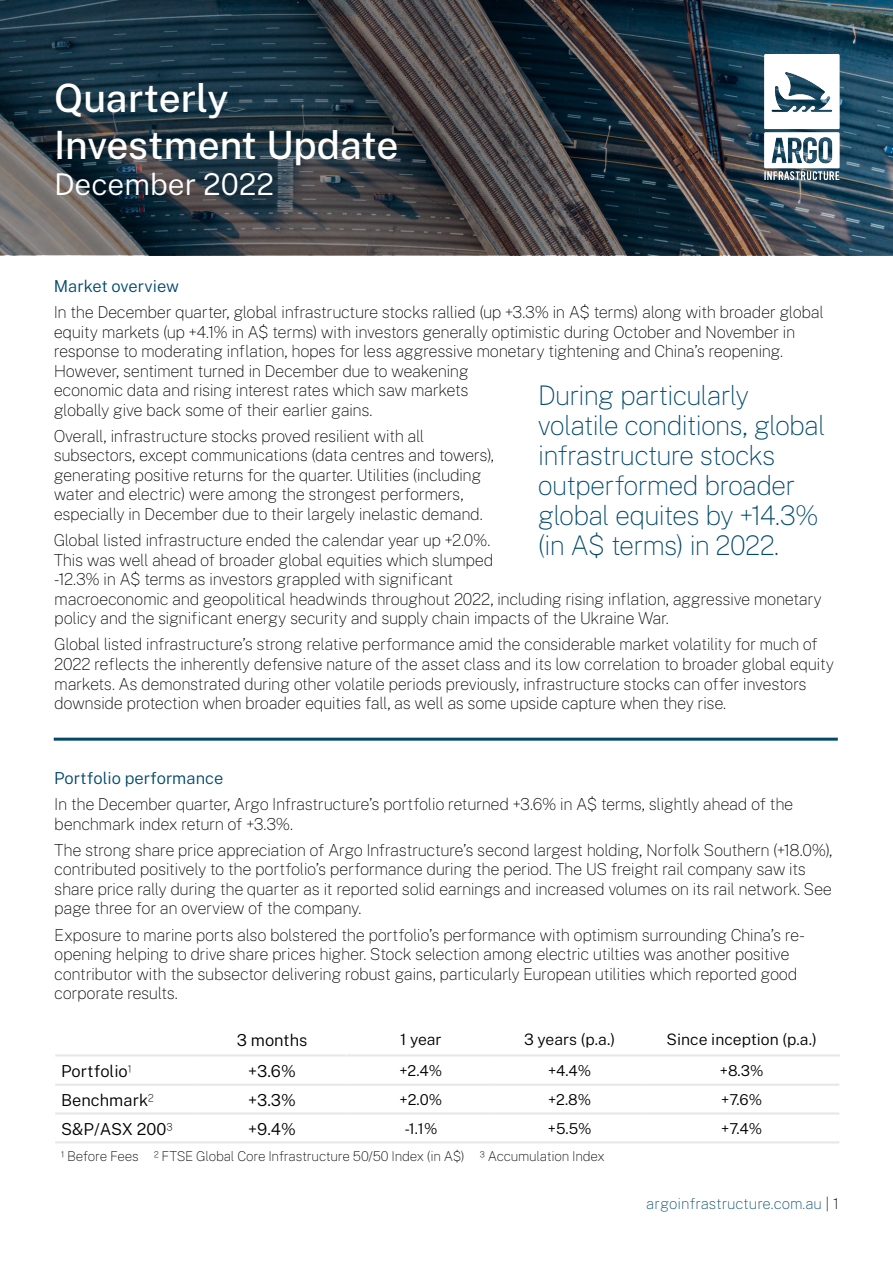
<style>
.page{position:relative;width:893px;height:1263px;background:#fff}
.page>*{position:absolute;margin:0;border:0;box-sizing:border-box;transform-origin:0 0}
.t1{font:500 39px/46.8px "Public Sans";color:#fff}
.t2{font:300 30px "Public Sans";color:#fff}
.t3{font:100 27px/30px "Public Sans";letter-spacing:-.04em;color:#00496b}
.t4{font:100 16.5px/19.5px "Public Sans";letter-spacing:-.03em;color:#000}
.t5{font:300 16.5px "Public Sans";color:#000}
.t6{font:300 16.5px "Public Sans";color:#00496b}
.t7{font:300 15.75px "Public Sans";color:#000}
.t8{font:300 15px "Public Sans";color:#000}
.t9{font:100 15px "Public Sans";color:#00496b}
.t10{font:100 13.5px "Public Sans";letter-spacing:-.02em;color:#000}
.s1{font-weight:100}
.s2{color:#000}
</style>
<div class="page">
<img style="left:0;top:0;width:893px;height:255px">
<img style="left:727px;top:17px;width:150px;height:201px">
<hr style="left:55px;top:1054px;width:143px;height:2px;background:#e6e7e8">
<hr style="left:198px;top:1054px;width:148px;height:2px;background:#e6e7e8">
<hr style="left:55px;top:1083px;width:143px;height:3px;background:#e6e7e8">
<hr style="left:198px;top:1083px;width:148px;height:3px;background:#e6e7e8">
<hr style="left:346px;top:1083px;width:149px;height:3px;background:#e6e7e8">
<hr style="left:495px;top:1083px;width:149px;height:3px;background:#e6e7e8">
<hr style="left:644px;top:1083px;width:195px;height:3px;background:#e6e7e8">
<hr style="left:55px;top:1112px;width:143px;height:2px;background:#e6e7e8">
<hr style="left:198px;top:1112px;width:148px;height:2px;background:#e6e7e8">
<hr style="left:346px;top:1112px;width:149px;height:2px;background:#e6e7e8">
<hr style="left:495px;top:1112px;width:149px;height:2px;background:#e6e7e8">
<hr style="left:644px;top:1112px;width:195px;height:2px;background:#e6e7e8">
<hr style="left:55px;top:1141px;width:143px;height:2px;background:#e6e7e8">
<hr style="left:198px;top:1141px;width:148px;height:2px;background:#e6e7e8">
<hr style="left:346px;top:1141px;width:149px;height:2px;background:#e6e7e8">
<hr style="left:495px;top:1141px;width:149px;height:2px;background:#e6e7e8">
<hr style="left:644px;top:1141px;width:195px;height:2px;background:#e6e7e8">
<hr style="left:347px;top:1054px;width:148px;height:2px;background:#e6e7e8">
<hr style="left:495px;top:1054px;width:149px;height:2px;background:#e6e7e8">
<hr style="left:644px;top:1054px;width:196px;height:2px;background:#e6e7e8">
<hr style="left:54px;top:738px;width:784px;height:3px;background:#00496b">
<h1 class="t1" style="left:54px;top:72px;width:346px">Quarterly<br>Investment Update</h1>
<h2 class="t2" style="left:54px;top:162px;width:221px">December 2022</h2>
<p class="t6" style="left:54px;top:274px;width:127px">Market overview</p>
<p class="t4" style="left:54px;top:302px;width:772px">In the December quarter, global infrastructure stocks rallied (up +3.3% in A$ terms) along with broader global equity markets (up +4.1% in A$ terms) with investors generally optimistic during October and November in response to moderating inflation, hopes for less aggressive monetary tightening and China’s reopening.</p>
<p class="t4" style="left:54px;top:360px;width:417px;text-align:justify">However, sentiment turned in December due to weakening economic data and rising interest rates which saw markets globally give back some of their earlier gains.</p>
<p class="t4" style="left:54px;top:425px;width:442px">Overall, infrastructure stocks proved resilient with all subsectors, except communications (data centres and towers), generating positive returns for the quarter. Utilities (including water and electric) were among the strongest performers, especially in December due to their largely inelastic demand.</p>
<p class="t4" style="left:54px;top:530px;width:770px">Global listed infrastructure ended the calendar year up +2.0%.<br>This was well ahead of broader global equities which slumped<br>-12.3% in A$ terms as investors grappled with significant<br>macroeconomic and geopolitical headwinds throughout 2022, including rising inflation, aggressive monetary policy and the significant energy security and supply chain impacts of the Ukraine War.</p>
<p class="t4" style="left:54px;top:634px;width:781px">Global listed infrastructure’s strong relative performance amid the considerable market volatility for much of 2022 reflects the inherently defensive nature of the asset class and its low correlation to broader global equity markets. As demonstrated during other volatile periods previously, infrastructure stocks can offer investors downside protection when broader equities fall, as well as some upside capture when they rise.</p>
<h3 class="t3" style="left:538px;top:379px;width:289px">During particularly volatile conditions, global infrastructure stocks outperformed broader global equites by +14.3% (in A$ terms) in 2022.</h3>
<p class="t6" style="left:54px;top:766px;width:170px">Portfolio performance</p>
<p class="t4" style="left:54px;top:793px;width:741px">In the December quarter, Argo Infrastructure’s portfolio returned +3.6% in A$ terms, slightly ahead of the benchmark index return of +3.3%.</p>
<p class="t4" style="left:54px;top:839px;width:780px">The strong share price appreciation of Argo Infrastructure’s second largest holding, Norfolk Southern (+18.0%), contributed positively to the portfolio’s performance during the period. The US freight rail company saw its share price rally during the quarter as it reported solid earnings and increased volumes on its rail network. See page three for an overview of the company.</p>
<p class="t4" style="left:54px;top:924px;width:752px">Exposure to marine ports also bolstered the portfolio’s performance with optimism surrounding China’s re&shy;opening helping to drive share prices higher. Stock selection among electric utilties was another positive contributor with the subsector delivering robust gains, particularly European utilities which reported good corporate results.</p>
<p class="t5" style="left:237px;top:1027px;width:72px">3 months</p>
<p class="t7" style="left:400px;top:1028px;width:43px">1 year</p>
<p class="t7" style="left:524px;top:1028px;width:92px">3 years (p.a.)</p>
<p class="t7" style="left:667px;top:1028px;width:152px">Since inception (p.a.)</p>
<p class="t5" style="left:61px;top:1059px;width:72px">Portfolio<span class="s1">1</span></p>
<p class="t5" style="left:248px;top:1059px;width:49px">+3.6%</p>
<p class="t8" style="left:399px;top:1059px;width:44px">+2.4%</p>
<p class="t8" style="left:548px;top:1059px;width:45px">+4.4%</p>
<p class="t8" style="left:720px;top:1059px;width:45px">+8.3%</p>
<p class="t5" style="left:61px;top:1088px;width:94px">Benchmark<span class="s1">2</span></p>
<p class="t5" style="left:248px;top:1088px;width:49px">+3.3%</p>
<p class="t8" style="left:400px;top:1089px;width:44px">+2.0%</p>
<p class="t8" style="left:548px;top:1089px;width:45px">+2.8%</p>
<p class="t8" style="left:721px;top:1089px;width:43px">+7.6%</p>
<p class="t5" style="left:61px;top:1117px;width:113px">S&amp;P/ASX 200<span class="s1">3</span></p>
<p class="t5" style="left:248px;top:1117px;width:49px">+9.4%</p>
<p class="t8" style="left:404px;top:1117px;width:35px">-1.1%</p>
<p class="t8" style="left:548px;top:1117px;width:45px">+5.5%</p>
<p class="t8" style="left:721px;top:1117px;width:43px">+7.4%</p>
<p class="t10" style="left:61px;top:1146px;width:545px">1 Before Fees 2 FTSE Global Core Infrastructure 50/50 Index (in A$) 3 Accumulation Index</p>
<p class="t9" style="left:646px;top:1192px;width:194px">argoinfrastructure.com.au <span class="s2">| 1</span></p>
</div>
